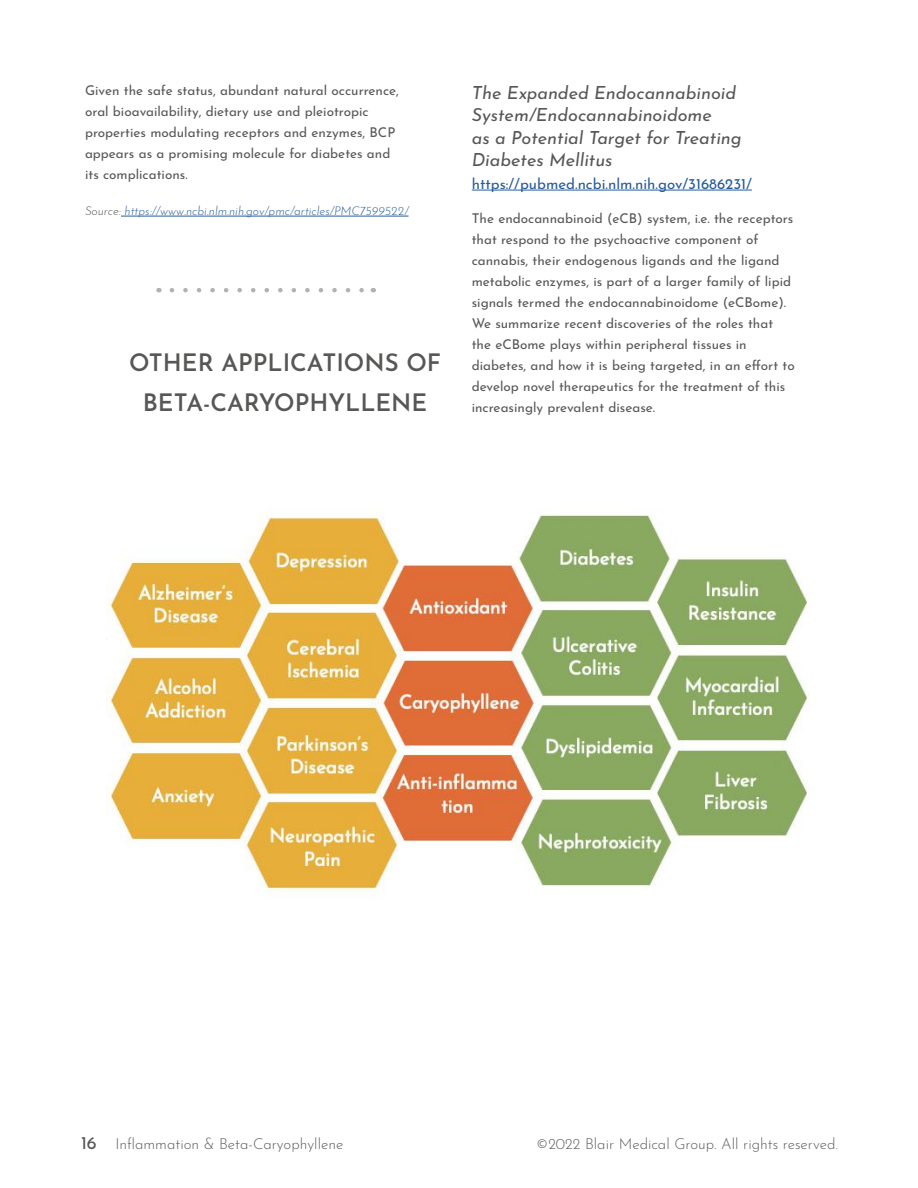
<style>
.page{position:relative;width:918px;height:1188px;background:#fff}
.page>*{position:absolute;margin:0;border:0;box-sizing:border-box;transform-origin:0 0}
.t1{font:600 24px/40.5px "Josefin Sans";color:#575756;text-align:center}
.t2{font:italic 100 18px/22.5px "Josefin Sans";color:#575756}
.t3{font:300 15px "Josefin Sans";color:#5c5c5c}
.t4{font:15px "Josefin Sans";color:#275b9b}
.t5{font:13.5px/21px "Josefin Sans";color:#575756}
.t6{font:italic 300 12px "Josefin Sans";color:#275b9b}
.s1{color:#575756}
.s2{font-weight:400;font-size:18px;color:#575756}
</style>
<div class="page">
<img style="left:107px;top:508px;width:702px;height:382px">
<hr style="left:472px;top:190px;width:280px;height:1px;background:#275b9b">
<hr style="left:121px;top:216px;width:288px;height:1px;background:#275b9b">
<svg style="left:172px;top:288px;width:192px;height:4px"></svg>
<p class="t5" style="left:85px;top:78px;width:315px">Given the safe status, abundant natural occurrence, oral bioavailability, dietary use and pleiotropic properties modulating receptors and enzymes, BCP appears as a promising molecule for diabetes and its complications.</p>
<p class="t6" style="left:85px;top:201px;width:325px"><span class="s1">Source:</span> https://www.ncbi.nlm.nih.gov/pmc/articles/PMC7599522/</p>
<h1 class="t1" style="left:129px;top:339px;width:314px">OTHER APPLICATIONS OF<br>BETA-CARYOPHYLLENE</h1>
<h2 class="t2" style="left:472px;top:79px;width:271px">The Expanded Endocannabinoid<br>System/Endocannabinoidome<br>as a Potential Target for Treating<br>Diabetes Mellitus</h2>
<p class="t4" style="left:472px;top:171px;width:282px">https://pubmed.ncbi.nlm.nih.gov/31686231/</p>
<p class="t5" style="left:472px;top:207px;width:324px">The endocannabinoid (eCB) system, i.e. the receptors that respond to the psychoactive component of cannabis, their endogenous ligands and the ligand metabolic enzymes, is part of a larger family of lipid signals termed the endocannabinoidome (eCBome).<br>We summarize recent discoveries of the roles that the eCBome plays within peripheral tissues in diabetes, and how it is being targeted, in an effort to develop novel therapeutics for the treatment of this increasingly prevalent disease.</p>
<p class="t3" style="left:81px;top:1132px;width:264px"><span class="s2">16</span> Inflammation &amp; Beta-Caryophyllene</p>
<p class="t3" style="left:536px;top:1132px;width:303px">©2022 Blair Medical Group. All rights reserved.</p>
</div>
